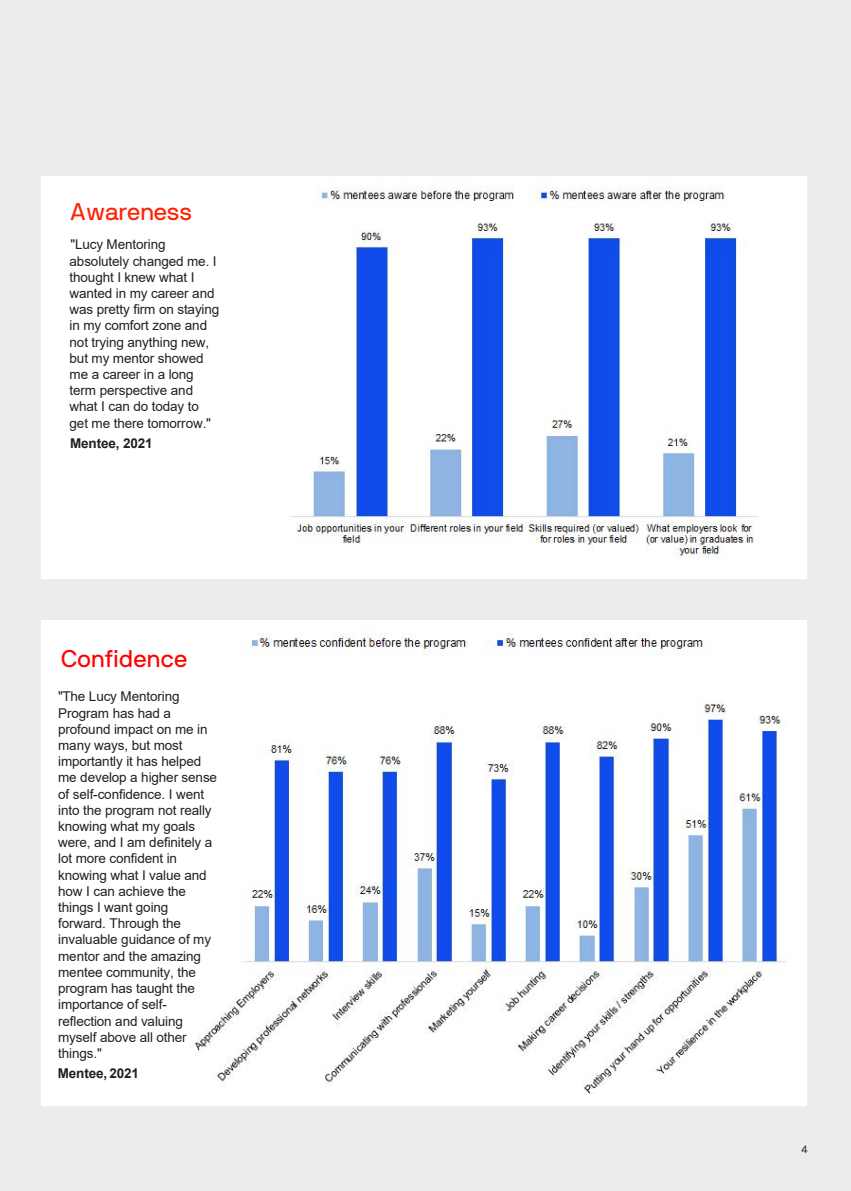
<style>
.page{position:relative;width:851px;height:1191px;background:#fff}
.page>*{position:absolute;margin:0;border:0;box-sizing:border-box;transform-origin:0 0}
.t1{font:24px "NB International Pro";color:#f00}
.t2{font:24px "NB International Pro";letter-spacing:-.01em;color:#ff2305}
.t3{font:13.5px/16.2px "Arial";letter-spacing:-.01em;color:#231f20}
.t4{font:700 13.5px "Arial";letter-spacing:-.01em;color:#231f20}
.t5{font:10.5px "NB Akademie Std";color:#231f20}
.s1{font-style:inherit}
</style>
<div class="page">
<div style="left:0;top:0;width:850px;height:1191px;background:#ececec"></div>
<div style="left:41px;top:176px;width:765px;height:402px;background:#fff"></div>
<div style="left:41px;top:620px;width:765px;height:486px;background:#fff"></div>
<img style="left:194px;top:634px;width:593px;height:460px">
<img style="left:291px;top:186px;width:467px;height:372px">
<h1 class="t2" style="left:70px;top:198px;width:124px">Awareness</h1>
<p class="t3" style="left:70px;top:236px;width:151px">"Lucy Mentoring absolutely changed me. I thought I knew what I wanted in my career and was pretty firm on staying in my comfort zone and not trying anything new, but my mentor showed me a career in a long term perspective and what I can do today to get me there tomorrow."</p>
<p class="t4" style="left:70px;top:434px;width:84px">Mentee, <span class="s1">2021</span></p>
<h1 class="t1" style="left:61px;top:645px;width:128px">Confidence</h1>
<p class="t3" style="left:58px;top:688px;width:160px">"The Lucy Mentoring<br>Program has had a profound impact on me in many ways, but most importantly it has helped me develop a higher sense of self-confidence. I went into the program not really knowing what my goals were, and I am definitely a lot more confident in knowing what I value and how I can achieve the things I want going forward. Through the invaluable guidance of my mentor and the amazing mentee community, the program has taught the importance of self&shy;reflection and valuing myself above all other things."</p>
<p class="t4" style="left:58px;top:1064px;width:83px">Mentee<span class="s1">, 2021</span></p>
<p class="t5" style="left:801px;top:1143px;width:8px">4</p>
</div>
